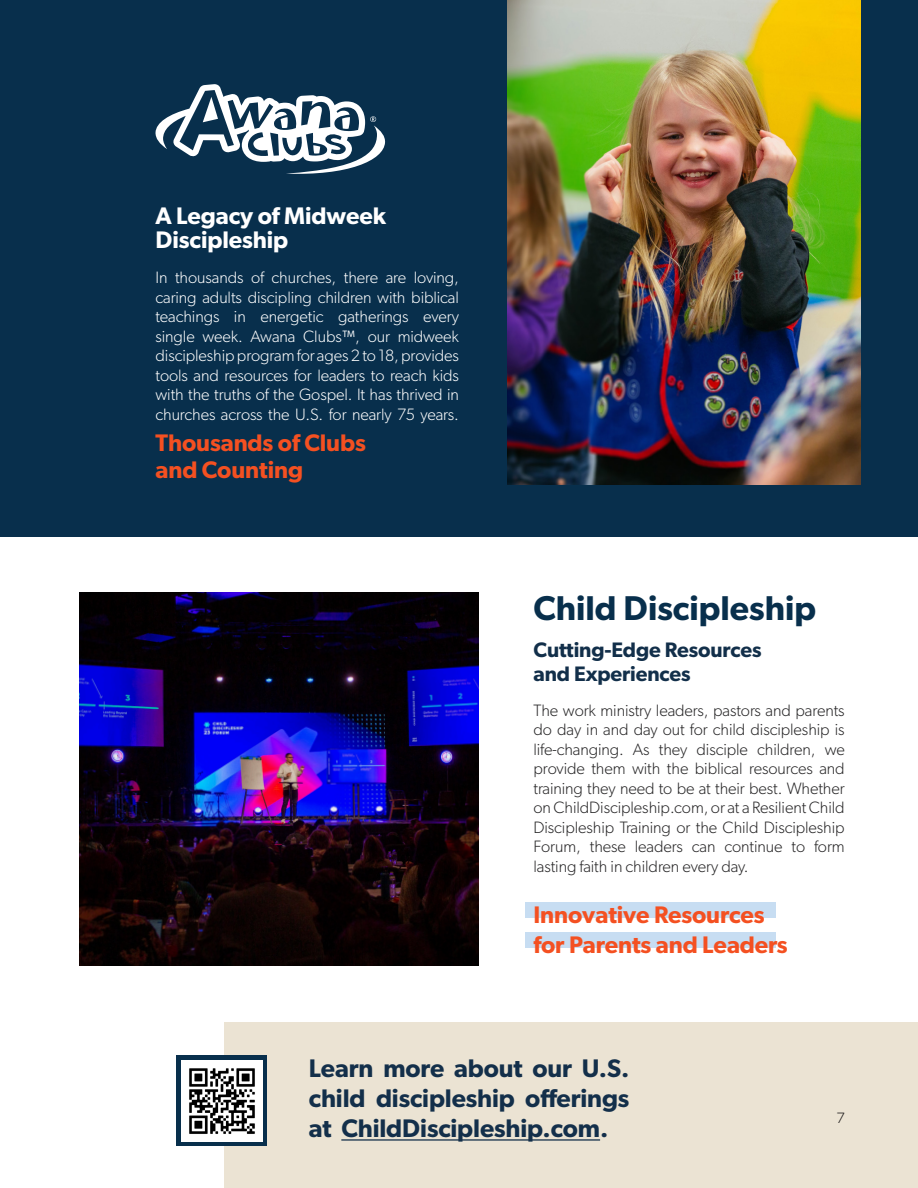
<style>
.page{position:relative;width:918px;height:1188px;background:#fff}
.page>*{position:absolute;margin:0;border:0;box-sizing:border-box;transform-origin:0 0}
.Body_Copy{font:600 34.5px "Gibson";color:#082f4c}
.Body_Copy-2{font:600 25.5px/30px "Gibson";letter-spacing:-.005em;color:#132f4a;text-align:justify}
.Body_Copy-3{font:600 24px/30px "Gibson";letter-spacing:-.005em;color:#f45021}
.Body_Copy-4{font:600 24px/24px "Gibson";letter-spacing:-.005em;color:#fff}
.Body_Copy-5{font:600 21px/24px "Gibson";letter-spacing:-.005em;color:#122f4a}
.Body_Copy-6{font:300 16.5px/19.5px "Gibson";letter-spacing:-.005em;color:#272627;text-align:justify}
.Body_Copy-7{font:300 16.5px/19.5px "Gibson";letter-spacing:-.005em;color:#fff;text-align:justify}
.t1{font:300 15px "Gibson";color:#161314}
</style>
<div class="page">
<div style="left:225px;top:1023px;width:693px;height:165px;background:#ebe3d3"></div>
<div style="left:526px;top:902px;width:250px;height:15px;background:#c7ddf2"></div>
<div style="left:0;top:0;width:918px;height:537px;background:#082f4c"></div>
<img style="left:507px;top:0;width:353px;height:484px">
<img style="left:80px;top:593px;width:398px;height:373px">
<svg style="left:155px;top:84px;width:230px;height:90px"></svg>
<div style="left:526px;top:932px;width:250px;height:15px;background:#c7ddf2"></div>
<hr style="left:341px;top:1139px;width:259px;height:2px;background:#132f4a">
<div style="left:176px;top:1056px;width:91px;height:90px;background:#082f4c"></div>
<img style="left:181px;top:1060px;width:81px;height:81px">
<p class="Body_Copy-4" style="left:156px;top:204px;width:232px">A Legacy of Midweek<br>Discipleship</p>
<p class="Body_Copy-7" style="left:156px;top:268px;width:305px">In thousands of churches, there are loving, caring adults discipling children with biblical teachings in energetic gatherings every single week. Awana Clubs™, our midweek discipleship program for ages 2 to 18, provides tools and resources for leaders to reach kids with the truths of the Gospel. It has thrived in churches across the U.S. for nearly 75 years.</p>
<p class="Body_Copy-3" style="left:156px;top:429px;width:212px;line-height:27px">Thousands of Clubs and Counting</p>
<p class="Body_Copy" style="left:533px;top:588px;width:284px">Child Discipleship</p>
<p class="Body_Copy-5" style="left:533px;top:637px;width:230px">Cutting-Edge Resources and Experiences</p>
<p class="Body_Copy-6" style="left:533px;top:700px;width:313px">The work ministry leaders, pastors and parents do day in and day out for child discipleship is life-changing. As they disciple children, we provide them with the biblical resources and training they need to be at their best. Whether on ChildDiscipleship.com, or at a Resilient Child Discipleship Training or the Child Discipleship Forum, these leaders can continue to form lasting faith in children every day.</p>
<p class="Body_Copy-3" style="left:533px;top:899px;width:256px">Innovative Resources for Parents and Leaders</p>
<p class="Body_Copy-2" style="left:309px;top:1052px;width:322px">Learn more about our U.S. child discipleship offerings at ChildDiscipleship.com.</p>
<p class="t1" style="left:836px;top:1109px;width:10px">7</p>
</div>
